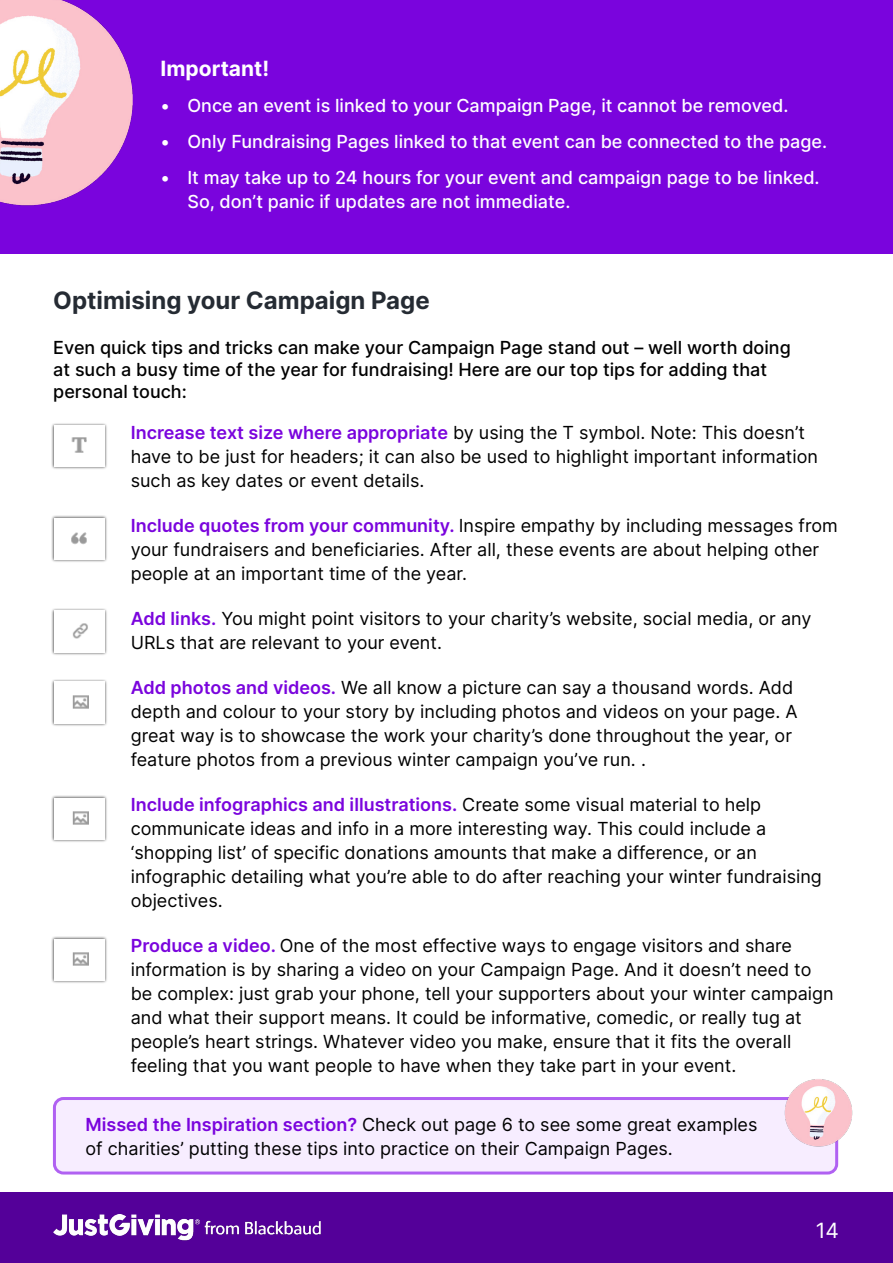
<style>
.page{position:relative;width:893px;height:1263px;background:#fff}
.page>*{position:absolute;margin:0;border:0;box-sizing:border-box;transform-origin:0 0}
.t1{font:700 24px "Inter";color:#252b33}
.t2{font:700 21px "Inter";color:#fff}
.t3{font:21px "Inter";color:#fff}
.t4{font:18px/24px "Inter";color:#000}
.t5{font:500 18px/24px "Inter";color:#fff}
.t6{font:500 18px/21.6px "Inter";color:#000}
.s1{font-weight:600;color:#7a04dd}
</style>
<div class="page">
<div style="left:0;top:1192px;width:893px;height:71px;background:#540099"></div>
<div style="left:0;top:0;width:893px;height:253px;background:#7a04dd"></div>
<img style="left:0;top:0;width:133px;height:206px">
<div style="left:51px;top:422px;width:57px;height:48px;background:#000;opacity:.75"></div>
<div style="left:54px;top:425px;width:51px;height:42px;background:#fff"></div>
<img style="left:71px;top:437px;width:16px;height:16px">
<div style="left:51px;top:515px;width:57px;height:48px;background:#000;opacity:.75"></div>
<img style="left:54px;top:518px;width:51px;height:42px">
<div style="left:51px;top:608px;width:57px;height:47px;background:#000;opacity:.75"></div>
<img style="left:54px;top:611px;width:51px;height:41px">
<div style="left:51px;top:679px;width:57px;height:47px;background:#000;opacity:.75"></div>
<img style="left:54px;top:682px;width:51px;height:41px">
<div style="left:51px;top:795px;width:57px;height:48px;background:#000;opacity:.75"></div>
<img style="left:54px;top:798px;width:51px;height:42px">
<img style="left:53px;top:1215px;width:268px;height:25px">
<div style="left:51px;top:936px;width:57px;height:48px;background:#000;opacity:.75"></div>
<img style="left:54px;top:939px;width:51px;height:42px">
<div style="left:54px;top:1098px;width:783px;height:75px;background:#f7edff;border-radius:9px"></div>
<div style="left:53px;top:1097px;width:785px;height:77px;border:3px solid #b061f2;border-radius:9px"></div>
<img style="left:782px;top:1079px;width:71px;height:71px">
<p class="t2" style="left:160px;top:52px;width:110px">Important!</p>
<p class="t5" style="left:160px;top:93px;width:629px">• Once an event is linked to your Campaign Page, it cannot be removed.</p>
<p class="t5" style="left:160px;top:129px;width:668px">• Only Fundraising Pages linked to that event can be connected to the page.</p>
<p class="t5" style="left:187px;top:165px;width:634px;text-indent:-27px">• It may take up to 24 hours for your event and campaign page to be linked.<br>So, don’t panic if updates are not immediate.</p>
<h1 class="t1" style="left:53px;top:282px;width:378px">Optimising your Campaign Page</h1>
<p class="t6" style="left:53px;top:337px;width:739px">Even quick tips and tricks can make your Campaign Page stand out – well worth doing at such a busy time of the year for fundraising! Here are our top tips for adding that personal touch:</p>
<p class="t4" style="left:131px;top:420px;width:689px"><span class="s1">Increase text size where appropriate</span> by using the T symbol. Note: This doesn’t have to be just for headers; it can also be used to highlight important information such as key dates or event details.</p>
<p class="t4" style="left:131px;top:513px;width:709px"><span class="s1">Include quotes from your community.</span> Inspire empathy by including messages from your fundraisers and beneficiaries. After all, these events are about helping other people at an important time of the year.</p>
<p class="t4" style="left:131px;top:606px;width:682px"><span class="s1">Add links.</span> You might point visitors to your charity’s website, social media, or any<br>URLs that are relevant to your event.</p>
<p class="t4" style="left:131px;top:675px;width:668px"><span class="s1">Add photos and videos.</span> We all know a picture can say a thousand words. Add depth and colour to your story by including photos and videos on your page. A great way is to showcase the work your charity’s done throughout the year, or feature photos from a previous winter campaign you’ve run. .</p>
<p class="t4" style="left:131px;top:792px;width:693px"><span class="s1">Include infographics and illustrations.</span> Create some visual material to help communicate ideas and info in a more interesting way. This could include a ‘shopping list’ of specific donations amounts that make a difference, or an infographic detailing what you’re able to do after reaching your winter fundraising objectives.</p>
<p class="t4" style="left:131px;top:933px;width:704px"><span class="s1">Produce a video.</span> One of the most effective ways to engage visitors and share information is by sharing a video on your Campaign Page. And it doesn’t need to be complex: just grab your phone, tell your supporters about your winter campaign and what their support means. It could be informative, comedic, or really tug at people’s heart strings. Whatever video you make, ensure that it fits the overall feeling that you want people to have when they take part in your event.</p>
<p class="t4" style="left:86px;top:1112px;width:673px"><span class="s1">Missed the Inspiration section?</span> Check out page 6 to see some great examples of charities’ putting these tips into practice on their Campaign Pages.</p>
<p class="t3" style="left:816px;top:1215px;width:25px">14</p>
</div>
